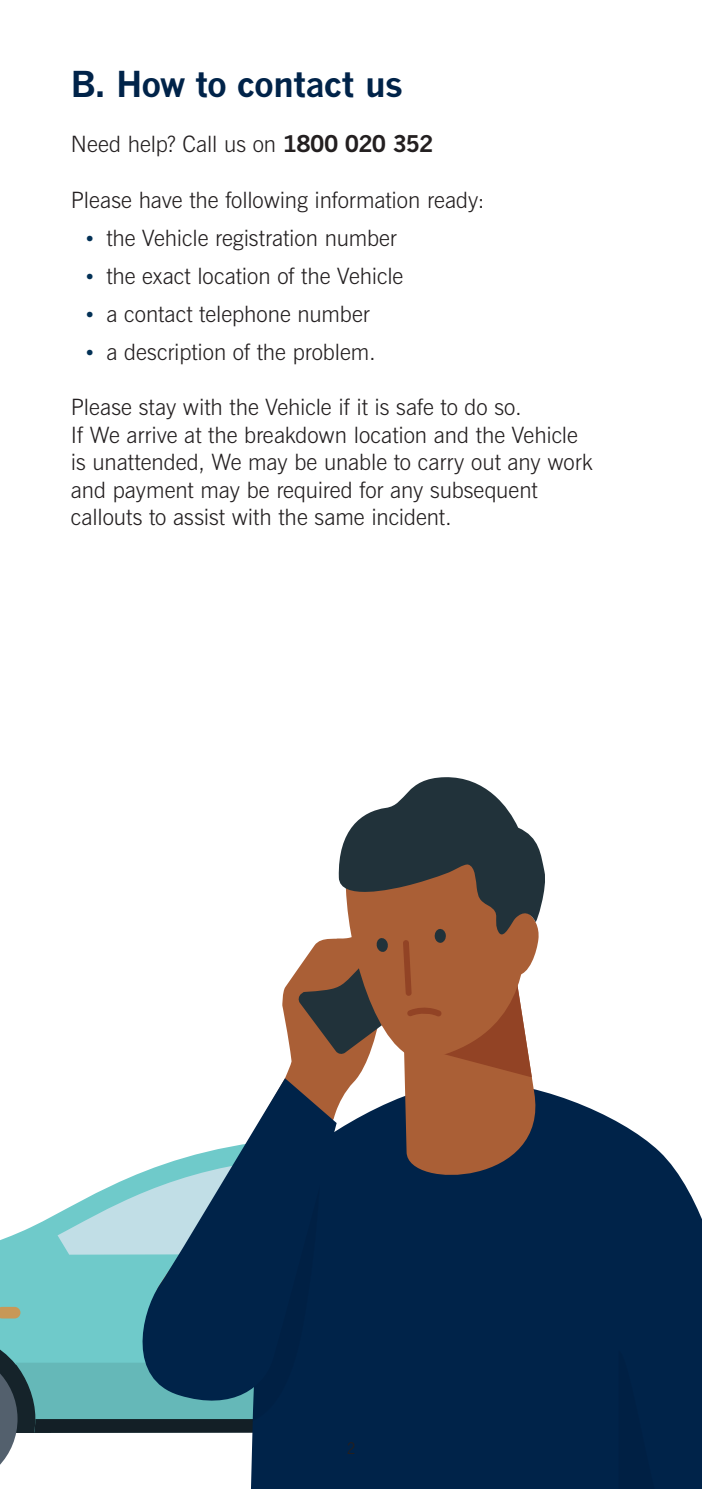
<style>
.page{position:relative;width:702px;height:1489px;background:#fff}
.page>*{position:absolute;margin:0;border:0;box-sizing:border-box;transform-origin:0 0}
.Header_1{font:700 35px "M News Gothic";letter-spacing:-.035em;color:#002349}
.Main_text{font:300 22.5px/27.5px "News Gothic BT";color:#231f20}
.t1{font:15px "News Gothic Std";color:#231f20}
.s1{font-family:"M News Gothic";font-weight:700}
.s2{font-family:"Allianz Neo";font-weight:600;color:#033156}
</style>
<div class="page">
<svg style="left:0;top:777px;width:702px;height:711px"></svg>
<svg style="left:128px;top:1078px;width:208px;height:333px;fill:#002349"></svg>
<p class="Header_1" style="left:71px;top:64px;width:333px">B. How to contact us</p>
<p class="Main_text" style="left:71px;top:130px;width:363px">Need help? Call us on <span class="s1">1800 020 352</span></p>
<p class="Main_text" style="left:71px;top:185px;width:415px">Please have the following information ready:</p>
<p class="Main_text" style="left:85px;top:224px;width:313px"><span class="s2">•</span> the Vehicle registration number</p>
<p class="Main_text" style="left:85px;top:262px;width:320px"><span class="s2">•</span> the exact location of the Vehicle</p>
<p class="Main_text" style="left:85px;top:300px;width:286px"><span class="s2">•</span> a contact telephone number</p>
<p class="Main_text" style="left:85px;top:338px;width:292px"><span class="s2">•</span> a description of the problem.</p>
<p class="Main_text" style="left:71px;top:393px;width:523px">Please stay with the Vehicle if it is safe to do so.<br>If We arrive at the breakdown location and the Vehicle is unattended, We may be unable to carry out any work and payment may be required for any subsequent callouts to assist with the same incident.</p>
<p class="t1" style="left:346px;top:1437px;width:10px">2</p>
</div>
